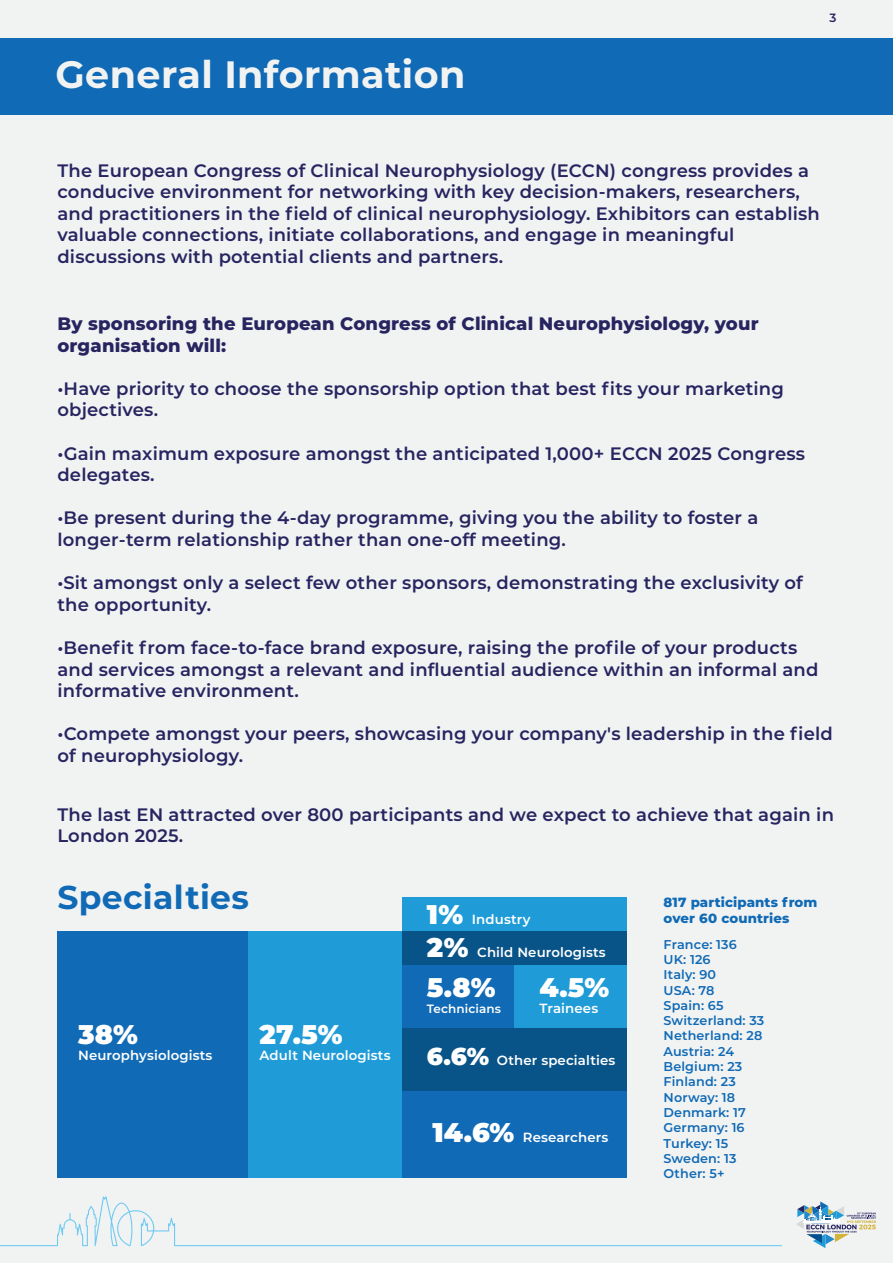
<style>
.page{position:relative;width:893px;height:1263px;background:#fff}
.page>*{position:absolute;margin:0;border:0;box-sizing:border-box;transform-origin:0 0}
.t1{font:700 38.1px "Montserrat";letter-spacing:.01em;color:#f1f3f3}
.t2{font:700 33px "Montserrat";letter-spacing:.01em;color:#116ab5}
.t3{font:900 27px "Montserrat";color:#fff}
.t4{font:600 18px/21.6px "Montserrat";letter-spacing:.01em;color:#282460}
.t5{font:800 18px/21.6px "Montserrat";letter-spacing:.01em;color:#282460}
.t6{font:600 13.35px "Montserrat";letter-spacing:.01em;color:#fff}
.t7{font:800 13.35px/15.9px "Montserrat";letter-spacing:.01em;color:#116ab5}
.t8{font:600 12.75px/15.3px "Montserrat";letter-spacing:.01em;color:#116ab5}
.t9{font:600 12px "Montserrat";letter-spacing:.01em;color:#fff}
.t10{font:600 12px "Montserrat";color:#282460}
.s1{font-weight:900;font-size:27px}
.s2{font-weight:900;font-size:24.45px}
</style>
<div class="page">
<div style="left:0;top:1px;width:893px;height:1262px;background:#f1f3f3"></div>
<div style="left:0;top:38px;width:893px;height:77px;background:#116ab5"></div>
<div style="left:57px;top:931px;width:191px;height:247px;background:#116ab5"></div>
<div style="left:248px;top:931px;width:155px;height:247px;background:#1f9cd8"></div>
<div style="left:403px;top:1075px;width:224px;height:103px;background:#116ab5"></div>
<div style="left:403px;top:931px;width:224px;height:35px;background:#085388"></div>
<div style="left:403px;top:1028px;width:224px;height:62px;background:#085388"></div>
<div style="left:403px;top:965px;width:112px;height:63px;background:#116ab5"></div>
<div style="left:515px;top:965px;width:112px;height:63px;background:#1f9cd8"></div>
<div style="left:403px;top:897px;width:224px;height:34px;background:#1f9cd8"></div>
<svg style="left:0;top:1196px;width:782px;height:50px"></svg>
<svg style="left:796px;top:1201px;width:80px;height:47px"></svg>
<h1 class="t1" style="left:56px;top:47px;width:411px">General Information</h1>
<p class="t10" style="left:829px;top:10px;width:8px">3</p>
<p class="t4" style="left:57px;top:159px;width:764px">The European Congress of Clinical Neurophysiology (ECCN) congress provides a conducive environment for networking with key decision-makers, researchers, and practitioners in the field of clinical neurophysiology. Exhibitors can establish valuable connections, initiate collaborations, and engage in meaningful discussions with potential clients and partners.</p>
<p class="t5" style="left:57px;top:312px;width:703px">By sponsoring the European Congress of Clinical Neurophysiology, your organisation will:</p>
<p class="t4" style="left:57px;top:377px;width:728px">•Have priority to choose the sponsorship option that best fits your marketing objectives.</p>
<p class="t4" style="left:57px;top:442px;width:749px">•Gain maximum exposure amongst the anticipated 1,000+ ECCN 2025 Congress delegates.</p>
<p class="t4" style="left:57px;top:506px;width:702px">•Be present during the 4-day programme, giving you the ability to foster a longer-term relationship rather than one-off meeting.</p>
<p class="t4" style="left:57px;top:571px;width:747px">•Sit amongst only a select few other sponsors, demonstrating the exclusivity of the opportunity.</p>
<p class="t4" style="left:57px;top:636px;width:763px">•Benefit from face-to-face brand exposure, raising the profile of your products and services amongst a relevant and influential audience within an informal and informative environment.</p>
<p class="t4" style="left:57px;top:722px;width:777px">•Compete amongst your peers, showcasing your company's leadership in the field of neurophysiology.</p>
<p class="t4" style="left:57px;top:803px;width:778px">The last EN attracted over 800 participants and we expect to achieve that again in<br>London 2025.</p>
<h2 class="t2" style="left:57px;top:874px;width:193px">Specialties</h2>
<h3 class="t3" style="left:78px;top:1014px;width:61px">38%</h3>
<p class="t6" style="left:78px;top:1046px;width:136px">Neurophysiologists</p>
<h3 class="t3" style="left:260px;top:1014px;width:85px">27.5%</h3>
<p class="t6" style="left:260px;top:1046px;width:132px">Adult Neurologists</p>
<p class="t6" style="left:427px;top:910px;width:105px"><span class="s1">1%</span> Industry</p>
<p class="t6" style="left:427px;top:943px;width:180px"><span class="s1">2%</span> Child Neurologists</p>
<h3 class="t3" style="left:427px;top:967px;width:70px">5.8%</h3>
<p class="t9" style="left:427px;top:1000px;width:76px">Technicians</p>
<h3 class="t3" style="left:539px;top:967px;width:71px">4.5%</h3>
<p class="t6" style="left:539px;top:998px;width:60px">Trainees</p>
<p class="t6" style="left:427px;top:1051px;width:190px"><span class="s2">6.6%</span> Other specialties</p>
<p class="t6" style="left:432px;top:1128px;width:177px"><span class="s1">14.6%</span> Researchers</p>
<p class="t7" style="left:664px;top:894px;width:155px">817 participants from over 60 countries</p>
<p class="t8" style="left:664px;top:936px;width:102px">France: 136<br>UK: 126<br>Italy: 90<br>USA: 78<br>Spain: 65<br>Switzerland: 33<br>Netherland: 28<br>Austria: 24<br>Belgium: 23<br>Finland: 23<br>Norway: 18<br>Denmark: 17<br>Germany: 16<br>Turkey: 15<br>Sweden: 13<br>Other: 5+</p>
</div>
